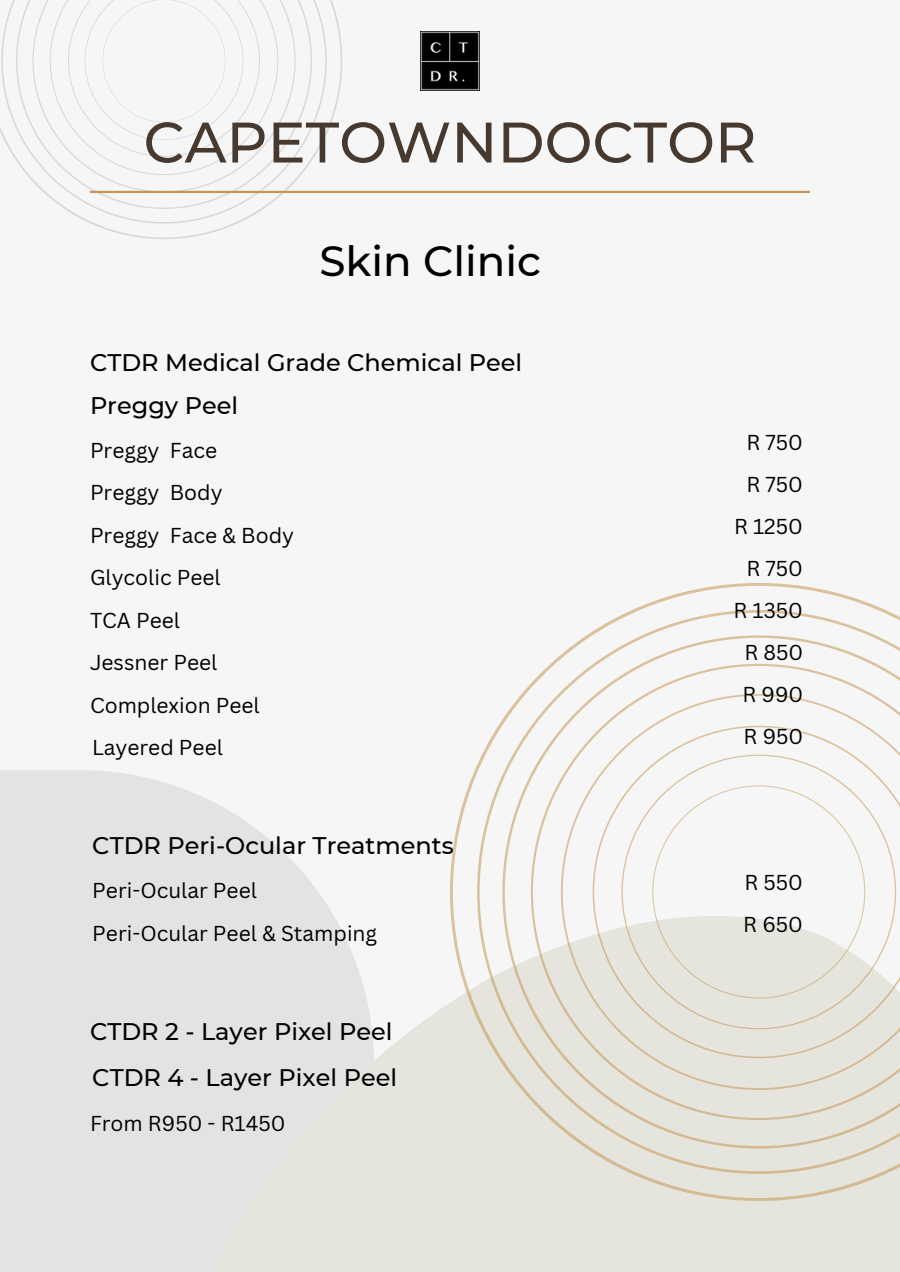
<style>
.page{position:relative;width:900px;height:1272px;background:#fff}
.page>*{position:absolute;margin:0;border:0;box-sizing:border-box;transform-origin:0 0}
.t1{font:500 57px "Montserrat";color:#48392e}
.t2{font:500 42px "Montserrat";color:#000}
.t3{font:500 24px "Montserrat";color:#000}
.t4{font:21px "Canva Sans";color:#000}
</style>
<div class="page">
<div style="left:0;top:0;width:900px;height:1271px;background:#f6f6f6"></div>
<img style="left:421px;top:32px;width:58px;height:58px">
<svg style="left:0;top:0;width:342px;height:239px"></svg>
<svg style="left:1px;top:0;width:326px;height:223px"></svg>
<hr style="left:90px;top:191px;width:720px;height:2px;background:#c49756">
<div style="left:0;top:770px;width:374px;height:501px;background:linear-gradient(to right,#dedede,#f5f5f5)"></div>
<svg style="left:88px;top:898px;width:812px;height:373px;background:#e5e4e1"></svg>
<svg style="left:450px;top:583px;width:450px;height:617px"></svg>
<svg style="left:477px;top:610px;width:423px;height:563px"></svg>
<p class="t1" style="left:143px;top:107px;width:614px">CAPETOWNDOCTOR</p>
<p class="t2" style="left:320px;top:235px;width:223px">Skin Clinic</p>
<p class="t3" style="left:90px;top:347px;width:434px">CTDR Medical Grade Chemical Peel</p>
<p class="t3" style="left:90px;top:390px;width:150px">Preggy Peel</p>
<p class="t4" style="left:90px;top:435px;width:129px">Preggy Face</p>
<p class="t4" style="left:90px;top:478px;width:134px">Preggy Body</p>
<p class="t4" style="left:90px;top:520px;width:206px">Preggy Face &amp; Body</p>
<p class="t4" style="left:90px;top:563px;width:132px">Glycolic Peel</p>
<p class="t4" style="left:90px;top:605px;width:92px">TCA Peel</p>
<p class="t4" style="left:90px;top:648px;width:129px">Jessner Peel</p>
<p class="t4" style="left:90px;top:690px;width:171px">Complexion Peel</p>
<p class="t4" style="left:92px;top:732px;width:132px">Layered Peel</p>
<p class="t3" style="left:92px;top:830px;width:363px">CTDR Peri-Ocular Treatments</p>
<p class="t4" style="left:92px;top:875px;width:166px">Peri-Ocular Peel</p>
<p class="t4" style="left:92px;top:918px;width:286px">Peri-Ocular Peel &amp; Stamping</p>
<p class="t3" style="left:90px;top:1016px;width:304px">CTDR 2 - Layer Pixel Peel</p>
<p class="t3" style="left:92px;top:1062px;width:306px">CTDR 4 - Layer Pixel Peel</p>
<p class="t4" style="left:90px;top:1108px;width:197px">From R950 - R1450</p>
<p class="t4" style="left:746px;top:427px;width:58px">R 750</p>
<p class="t4" style="left:746px;top:470px;width:58px">R 750</p>
<p class="t4" style="left:734px;top:511px;width:70px">R 1250</p>
<p class="t4" style="left:746px;top:553px;width:58px">R 750</p>
<p class="t4" style="left:733px;top:595px;width:71px">R 1350</p>
<p class="t4" style="left:744px;top:637px;width:60px">R 850</p>
<p class="t4" style="left:743px;top:679px;width:62px">R 990</p>
<p class="t4" style="left:744px;top:721px;width:61px">R 950</p>
<p class="t4" style="left:744px;top:867px;width:60px">R 550</p>
<p class="t4" style="left:743px;top:909px;width:61px">R 650</p>
</div>
